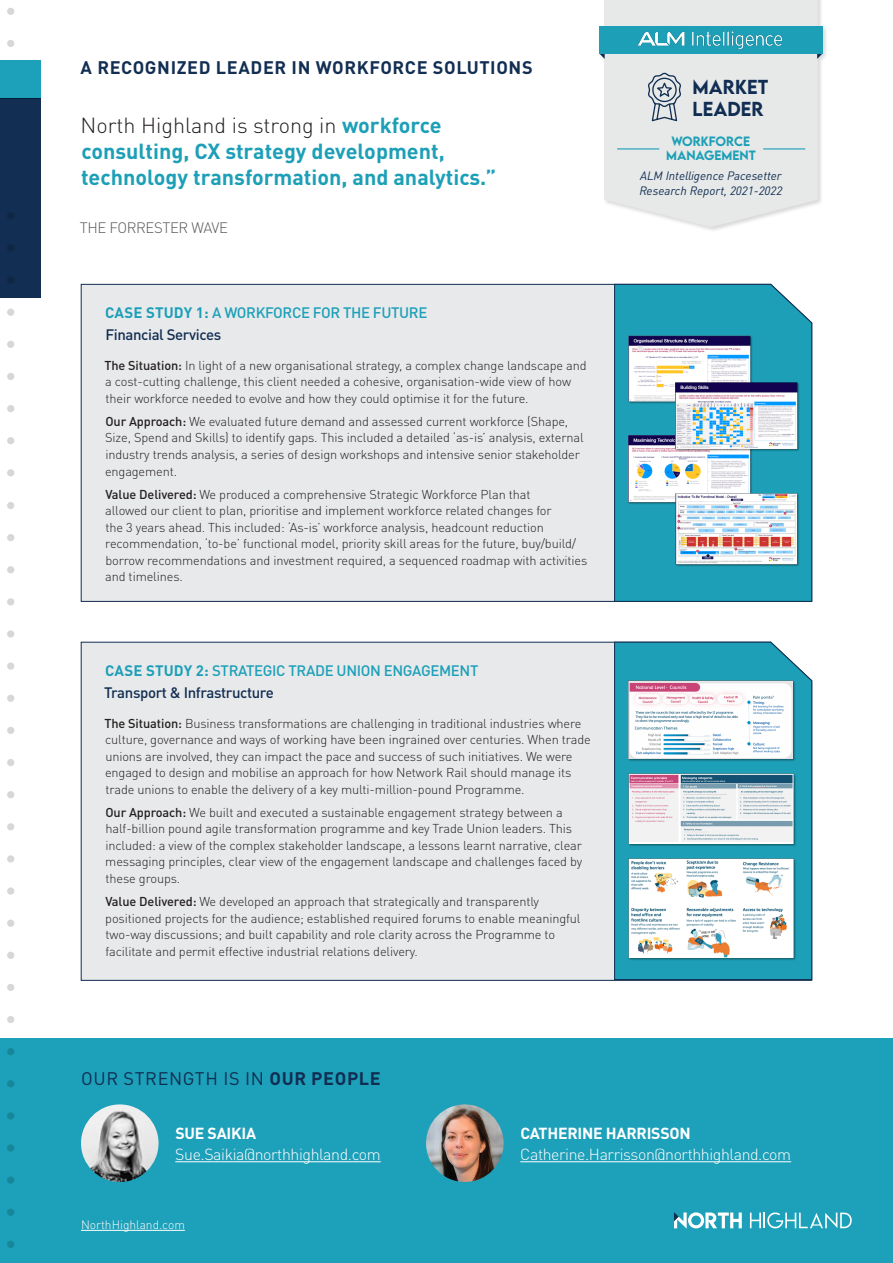
<style>
.page{position:relative;width:893px;height:1263px;background:#fff}
.page>*{position:absolute;margin:0;border:0;box-sizing:border-box;transform-origin:0 0}
.t1{font:700 21.6px/25.8px "DIN Pro";color:#1c9fb7}
.t2{font:700 18px "DIN Pro";letter-spacing:.035em;color:#122e53}
.t3{font:18px "DIN Pro";letter-spacing:.035em;color:#112d52}
.t4{font:500 18px/21.6px "LEMONMILK Pro";color:#112d52}
.t5{font:300 15.9px "DIN Pro";letter-spacing:-.025em;color:#fff}
.t6{font:700 15.9px "DIN Pro";letter-spacing:-.015em;color:#fff}
.t7{font:500 15px "DIN Pro";letter-spacing:-.025em;color:#1da0b9}
.t8{font:500 15px "DIN Pro";letter-spacing:-.025em;color:#112d52}
.t9{font:300 14.85px "DIN Pro";letter-spacing:-.025em;color:#57585a}
.t10{font:300 12.75px/16.5px "DIN Pro";letter-spacing:-.01em;color:#231f20}
.t11{font:italic 12px/14.4px "DIN Pro";color:#112d52}
.t12{font:500 12px "LEMONMILK Pro";color:#1c9fb7}
.t13{font:300 12px "DIN Pro";color:#fff}
.s1{font-weight:300;color:#231f20}
.s2{font-weight:700;color:#1c9fb7}
.s3{font-weight:500}
.s4{font-weight:700}
</style>
<div class="page">
<div style="left:0;top:1038px;width:893px;height:225px;background:#1da0b9"></div>
<div style="left:598px;top:0;width:231px;height:233px;background:#231f20;opacity:.17"></div>
<div style="left:604px;top:0;width:214px;height:227px;background:#e6e9e8"></div>
<svg style="left:817px;top:53px;width:6px;height:6px"></svg>
<svg style="left:599px;top:53px;width:6px;height:6px"></svg>
<div style="left:599px;top:26px;width:224px;height:27px;background:#1c9fb7"></div>
<hr style="left:763px;top:148px;width:42px;height:1px;background:#1c9fb7">
<hr style="left:617px;top:148px;width:42px;height:1px;background:#1c9fb7">
<svg style="left:647px;top:72px;width:35px;height:50px;background:#b3bcc4"></svg>
<img style="left:638px;top:31px;width:145px;height:19px">
<div style="left:0;top:98px;width:41px;height:200px;background:#122e53"></div>
<div style="left:0;top:60px;width:41px;height:38px;background:#1da0b9"></div>
<div style="left:7px;top:212px;width:7px;height:7px;background:#0f2645;border-radius:50%"></div>
<div style="left:7px;top:244px;width:7px;height:8px;background:#0f2645;border-radius:50%"></div>
<div style="left:7px;top:276px;width:7px;height:8px;background:#0f2645;border-radius:50%"></div>
<div style="left:7px;top:309px;width:7px;height:7px;background:#d9d7d5;border-radius:50%"></div>
<div style="left:7px;top:341px;width:7px;height:7px;background:#d9d7d5;border-radius:50%"></div>
<div style="left:7px;top:373px;width:7px;height:7px;background:#d9d7d5;border-radius:50%"></div>
<div style="left:7px;top:405px;width:7px;height:7px;background:#d9d7d5;border-radius:50%"></div>
<div style="left:7px;top:437px;width:7px;height:7px;background:#d9d7d5;border-radius:50%"></div>
<div style="left:7px;top:469px;width:7px;height:7px;background:#d9d7d5;border-radius:50%"></div>
<div style="left:7px;top:8px;width:7px;height:7px;background:#d9d7d5;border-radius:50%"></div>
<div style="left:7px;top:40px;width:7px;height:7px;background:#d9d7d5;border-radius:50%"></div>
<div style="left:7px;top:984px;width:7px;height:7px;background:#d9d7d5;border-radius:50%"></div>
<div style="left:7px;top:1016px;width:7px;height:7px;background:#d9d7d5;border-radius:50%"></div>
<div style="left:7px;top:1048px;width:7px;height:7px;background:#18869a;border-radius:50%"></div>
<div style="left:7px;top:1080px;width:7px;height:7px;background:#18869a;border-radius:50%"></div>
<div style="left:7px;top:1112px;width:7px;height:7px;background:#18869a;border-radius:50%"></div>
<div style="left:7px;top:1144px;width:7px;height:8px;background:#18869a;border-radius:50%"></div>
<div style="left:7px;top:1176px;width:7px;height:8px;background:#18869a;border-radius:50%"></div>
<div style="left:7px;top:1209px;width:7px;height:7px;background:#18869a;border-radius:50%"></div>
<div style="left:7px;top:1241px;width:7px;height:7px;background:#18869a;border-radius:50%"></div>
<div style="left:7px;top:502px;width:7px;height:7px;background:#d9d7d5;border-radius:50%"></div>
<div style="left:7px;top:534px;width:7px;height:7px;background:#d9d7d5;border-radius:50%"></div>
<div style="left:7px;top:566px;width:7px;height:7px;background:#d9d7d5;border-radius:50%"></div>
<div style="left:7px;top:598px;width:7px;height:7px;background:#d9d7d5;border-radius:50%"></div>
<div style="left:7px;top:630px;width:7px;height:8px;background:#d9d7d5;border-radius:50%"></div>
<div style="left:7px;top:662px;width:7px;height:8px;background:#d9d7d5;border-radius:50%"></div>
<div style="left:7px;top:695px;width:7px;height:7px;background:#d9d7d5;border-radius:50%"></div>
<div style="left:7px;top:727px;width:7px;height:7px;background:#d9d7d5;border-radius:50%"></div>
<div style="left:7px;top:759px;width:7px;height:7px;background:#d9d7d5;border-radius:50%"></div>
<div style="left:7px;top:791px;width:7px;height:7px;background:#d9d7d5;border-radius:50%"></div>
<div style="left:7px;top:823px;width:7px;height:7px;background:#d9d7d5;border-radius:50%"></div>
<div style="left:7px;top:855px;width:7px;height:7px;background:#d9d7d5;border-radius:50%"></div>
<div style="left:7px;top:887px;width:7px;height:8px;background:#d9d7d5;border-radius:50%"></div>
<div style="left:7px;top:919px;width:7px;height:8px;background:#d9d7d5;border-radius:50%"></div>
<div style="left:7px;top:952px;width:7px;height:7px;background:#d9d7d5;border-radius:50%"></div>
<div style="left:81px;top:284px;width:533px;height:318px;background:#e8e9ea"></div>
<svg style="left:614px;top:284px;width:198px;height:318px;background:#219db5"></svg>
<div style="left:81px;top:642px;width:731px;height:339px;background:#e8e9ea"></div>
<svg style="left:614px;top:642px;width:198px;height:338px;background:#239db5"></svg>
<svg style="left:750px;top:1212px;width:102px;height:16px"></svg>
<svg style="left:674px;top:1212px;width:68px;height:17px"></svg>
<hr style="left:81px;top:1230px;width:104px;height:1px;background:#fff">
<hr style="left:175px;top:1161px;width:206px;height:1px;background:#fff">
<img style="left:81px;top:1104px;width:78px;height:78px;border-radius:39px">
<hr style="left:520px;top:1161px;width:271px;height:1px;background:#fff">
<img style="left:426px;top:1104px;width:78px;height:78px;border-radius:39px">
<img style="left:628px;top:335px;width:125px;height:69px">
<img style="left:627px;top:434px;width:126px;height:71px">
<img style="left:674px;top:382px;width:126px;height:71px">
<img style="left:674px;top:492px;width:127px;height:75px">
<img style="left:627px;top:679px;width:169px;height:83px">
<img style="left:627px;top:772px;width:170px;height:75px">
<img style="left:627px;top:857px;width:171px;height:105px">
<p class="t2" style="left:81px;top:52px;width:454px">A RECOGNIZED LEADER IN WORKFORCE SOLUTIONS</p>
<p class="t1" style="left:80px;top:110px;width:417px"><span class="s1">North Highland is strong in</span> workforce consulting, CX strategy development, technology transformation, and analytics.”</p>
<p class="t9" style="left:80px;top:216px;width:150px">THE FORRESTER WAVE</p>
<p class="t7" style="left:105px;top:301px;width:324px"><span class="s2">CASE STUDY 1:</span> A WORKFORCE FOR THE FUTURE</p>
<p class="t8" style="left:105px;top:322px;width:117px">Financial Services</p>
<p class="t10" style="left:104px;top:356px;width:484px"><span class="s3">The Situation:</span> In light of a new organisational strategy, a complex change landscape and a cost-cutting challenge, this client needed a cohesive, organisation-wide view of how their workforce needed to evolve and how they could optimise it for the future.</p>
<p class="t10" style="left:105px;top:412px;width:480px"><span class="s3">Our Approach:</span> We evaluated future demand and assessed current workforce (Shape, Size, Spend and Skills) to identify gaps. This included a detailed ‘as-is’ analysis, external industry trends analysis, a series of design workshops and intensive senior stakeholder engagement.</p>
<p class="t10" style="left:105px;top:485px;width:484px"><span class="s3">Value Delivered:</span> We produced a comprehensive Strategic Workforce Plan that<br>allowed our client to plan, prioritise and implement workforce related changes for<br>the 3 years ahead. This included: ‘As-is’ workforce analysis, headcount reduction recommendation, ‘to-be’ functional model, priority skill areas for the future, buy/build/ borrow recommendations and investment required, a sequenced roadmap with activities and timelines.</p>
<p class="t7" style="left:105px;top:659px;width:375px"><span class="s2">CASE STUDY 2:</span> STRATEGIC TRADE UNION ENGAGEMENT</p>
<p class="t8" style="left:104px;top:680px;width:171px">Transport &amp; Infrastructure</p>
<p class="t10" style="left:104px;top:714px;width:488px"><span class="s3">The Situation:</span> Business transformations are challenging in traditional industries where culture, governance and ways of working have been ingrained over centuries. When trade unions are involved, they can impact the pace and success of such initiatives. We were engaged to design and mobilise an approach for how Network Rail should manage its trade unions to enable the delivery of a key multi-million-pound Programme.</p>
<p class="t10" style="left:105px;top:803px;width:479px"><span class="s3">Our Approach:</span> We built and executed a sustainable engagement strategy between a half-billion pound agile transformation programme and key Trade Union leaders. This included: a view of the complex stakeholder landscape, a lessons learnt narrative, clear messaging principles, clear view of the engagement landscape and challenges faced by these groups.</p>
<p class="t10" style="left:105px;top:892px;width:477px"><span class="s3">Value Delivered:</span> We developed an approach that strategically and transparently positioned projects for the audience; established required forums to enable meaningful two-way discussions; and built capability and role clarity across the Programme to facilitate and permit effective industrial relations delivery.</p>
<p class="t3" style="left:81px;top:1064px;width:301px">OUR STRENGTH IS IN <span class="s4">OUR PEOPLE</span></p>
<p class="t4" style="left:693px;top:77px;width:77px">MARKET<br>LEADER</p>
<p class="t12" style="left:672px;top:133px;width:80px">WORKFORCE</p>
<p class="t12" style="left:666px;top:148px;width:91px">MANAGEMENT</p>
<p class="t11" style="left:639px;top:167px;width:145px">ALM Intelligence Pacesetter<br>Research Report, 2021-2022</p>
<p class="t6" style="left:175px;top:1120px;width:82px">SUE SAIKIA</p>
<p class="t5" style="left:175px;top:1141px;width:207px">Sue.Saikia@northhighland.com</p>
<p class="t13" style="left:81px;top:1215px;width:105px">NorthHighland.com</p>
<p class="t6" style="left:520px;top:1120px;width:172px">CATHERINE HARRISSON</p>
<p class="t5" style="left:520px;top:1141px;width:272px">Catherine.Harrisson@northhighland.com</p>
</div>
